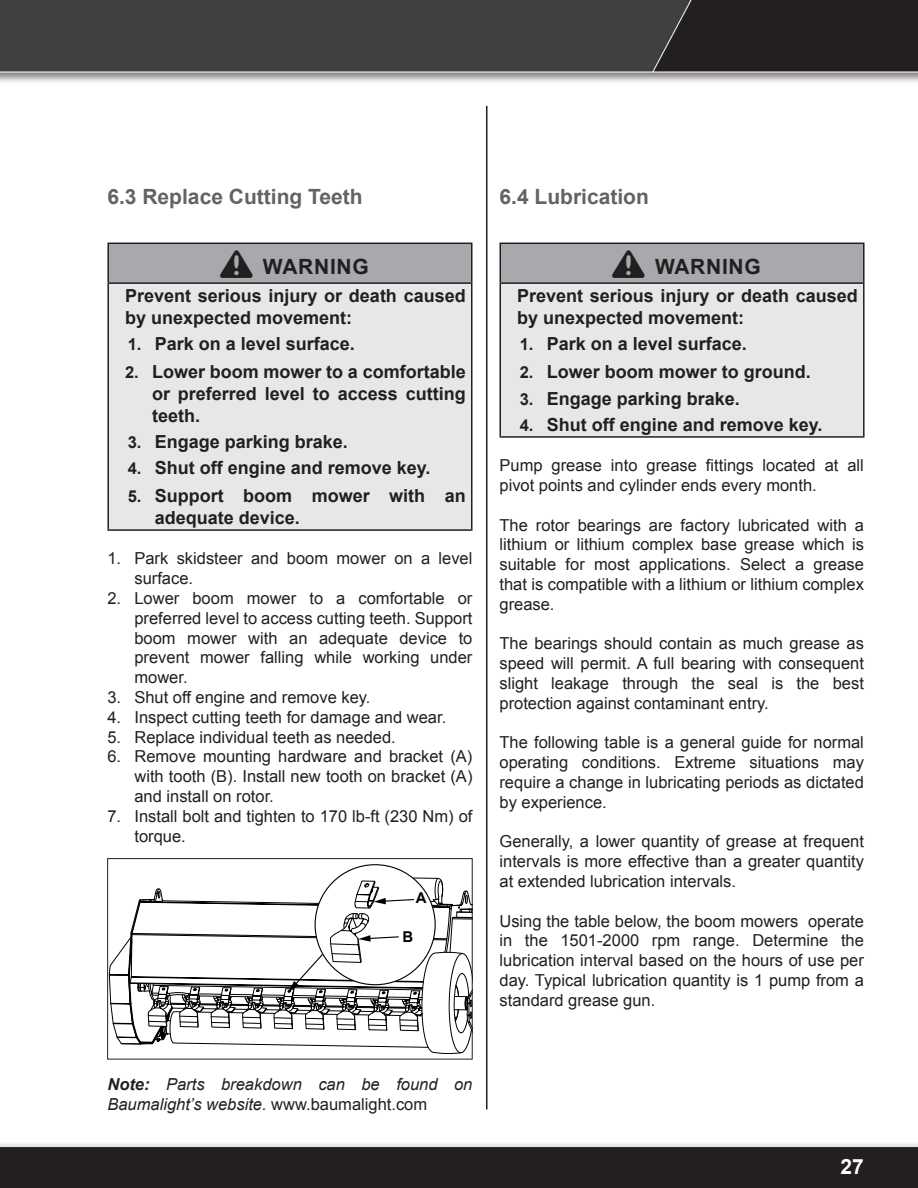
<style>
.page{position:relative;width:918px;height:1188px;background:#fff}
.page>*{position:absolute;margin:0;border:0;box-sizing:border-box;transform-origin:0 0}
.Secondary_Heading{font:700 21px "Arial";color:#636366}
.Warnings{font:700 21px "Arial";letter-spacing:.035em;color:#231f20}
.t1{font:700 21px "Arial";color:#fff}
.Warning_Text{font:700 18px/21.6px "Arial";color:#231f20}
.Normal_Text{font:16.5px/19.8px "Arial";color:#231f20;text-align:justify}
.Regular_Text{font:16.5px/19.8px "Arial";color:#231f20}
.Regular_Text-2{font:italic 16.5px/19.8px "Arial";color:#231f20}
.t2{font:700 15px "Arial";color:#000}
.s1{font-family:"Warning Box";font-weight:400;font-size:30px}
.s2{font-size:16.5px}
.s3{font-weight:700}
.s4{font-style:normal}
</style>
<div class="page">
<img style="left:0;top:0;width:918px;height:1188px">
<div style="left:500px;top:243px;width:364px;height:40px;background:#a8a9ad"></div>
<div style="left:500px;top:283px;width:364px;height:154px;background:#e6e7e9"></div>
<hr style="left:500px;top:243px;width:365px;height:1px;background:#231f20">
<hr style="left:500px;top:244px;width:1px;height:38px;background:#231f20">
<hr style="left:863px;top:244px;width:2px;height:38px;background:#231f20">
<hr style="left:500px;top:282px;width:365px;height:2px;background:#231f20">
<hr style="left:500px;top:284px;width:1px;height:152px;background:#231f20">
<hr style="left:863px;top:284px;width:2px;height:152px;background:#231f20">
<hr style="left:500px;top:436px;width:365px;height:2px;background:#231f20">
<hr style="left:486px;top:106px;width:2px;height:1003px;background:#231f20">
<div style="left:108px;top:243px;width:364px;height:40px;background:#a8a9ad"></div>
<div style="left:108px;top:283px;width:364px;height:247px;background:#e6e7e9"></div>
<hr style="left:107px;top:243px;width:365px;height:1px;background:#231f20">
<hr style="left:107px;top:244px;width:2px;height:38px;background:#231f20">
<hr style="left:471px;top:244px;width:1px;height:38px;background:#231f20">
<hr style="left:107px;top:282px;width:365px;height:2px;background:#231f20">
<hr style="left:107px;top:284px;width:2px;height:245px;background:#231f20">
<hr style="left:471px;top:284px;width:1px;height:245px;background:#231f20">
<hr style="left:107px;top:529px;width:365px;height:2px;background:#231f20">
<div style="left:315px;top:865px;width:120px;height:120px;background:#fff;border-radius:50%"></div>
<svg style="left:109px;top:875px;width:361px;height:179px"></svg>
<div style="left:107px;top:858px;width:365px;height:201px;border:1px solid #231f20"></div>
<p class="Secondary_Heading" style="left:107px;top:182px;width:257px">6.3 Replace Cutting Teeth</p>
<p class="Warnings" style="left:224px;top:252px;width:146px"><span class="s1">^</span> WARNING</p>
<p class="Warning_Text" style="left:125px;top:285px;width:342px">Prevent serious injury or death caused by unexpected movement:</p>
<p class="Warning_Text" style="left:128px;top:333px;width:226px"><span class="s2">1.</span> Park on a level surface.</p>
<p class="Warning_Text" style="left:152px;top:362px;width:315px;text-align:justify;text-indent:-27px"><span class="s2">2.</span> Lower boom mower to a comfortable or preferred level to access cutting teeth.</p>
<p class="Warning_Text" style="left:128px;top:431px;width:219px"><span class="s2">3.</span> Engage parking brake.</p>
<p class="Warning_Text" style="left:128px;top:457px;width:302px"><span class="s2">4.</span> Shut off engine and remove key.</p>
<p class="Warning_Text" style="left:155px;top:486px;width:313px;text-indent:-27px"><span class="s2">5.</span> Support boom mower with an adequate device.</p>
<p class="Normal_Text" style="left:134px;top:549px;width:340px;text-indent:-27px">1. Park skidsteer and boom mower on a level surface.</p>
<p class="Normal_Text" style="left:134px;top:588px;width:340px;text-indent:-27px">2. Lower boom mower to a comfortable or preferred level to access cutting teeth. Support boom mower with an adequate device to prevent mower falling while working under mower.</p>
<p class="Normal_Text" style="left:107px;top:687px;width:265px">3. Shut off engine and remove key.</p>
<p class="Normal_Text" style="left:107px;top:707px;width:340px">4. Inspect cutting teeth for damage and wear.</p>
<p class="Normal_Text" style="left:107px;top:727px;width:290px">5. Replace individual teeth as needed.</p>
<p class="Normal_Text" style="left:134px;top:747px;width:340px;text-indent:-27px">6. Remove mounting hardware and bracket (A) with tooth (B). Install new tooth on bracket (A) and install on rotor.</p>
<p class="Normal_Text" style="left:134px;top:806px;width:340px;text-indent:-27px">7. Install bolt and tighten to 170 lb-ft (230 Nm) of torque.</p>
<p class="t2" style="left:416px;top:888px;width:12px">A</p>
<p class="t2" style="left:402px;top:926px;width:12px">B</p>
<p class="Secondary_Heading" style="left:500px;top:182px;width:151px">6.4 Lubrication</p>
<p class="Warnings" style="left:616px;top:252px;width:146px"><span class="s1">^</span> WARNING</p>
<p class="Warning_Text" style="left:517px;top:285px;width:342px">Prevent serious injury or death caused by unexpected movement:</p>
<p class="Warning_Text" style="left:520px;top:333px;width:226px"><span class="s2">1.</span> Park on a level surface.</p>
<p class="Warning_Text" style="left:520px;top:362px;width:290px"><span class="s2">2.</span> Lower boom mower to ground.</p>
<p class="Warning_Text" style="left:520px;top:388px;width:219px"><span class="s2">3.</span> Engage parking brake.</p>
<p class="Warning_Text" style="left:520px;top:414px;width:302px"><span class="s2">4.</span> Shut off engine and remove key.</p>
<p class="Regular_Text" style="left:500px;top:455px;width:366px">Pump grease into grease fittings located at all pivot points and cylinder ends every month.</p>
<p class="Normal_Text" style="left:500px;top:515px;width:366px">The rotor bearings are factory lubricated with a lithium or lithium complex base grease which is suitable for most applications. Select a grease that is compatible with a lithium or lithium complex grease.</p>
<p class="Normal_Text" style="left:500px;top:634px;width:366px">The bearings should contain as much grease as speed will permit. A full bearing with consequent slight leakage through the seal is the best protection against contaminant entry.</p>
<p class="Normal_Text" style="left:500px;top:733px;width:366px">The following table is a general guide for normal operating conditions. Extreme situations may require a change in lubricating periods as dictated by experience.</p>
<p class="Normal_Text" style="left:500px;top:832px;width:366px">Generally, a lower quantity of grease at frequent intervals is more effective than a greater quantity at extended lubrication intervals.</p>
<p class="Normal_Text" style="left:500px;top:911px;width:366px">Using the table below, the boom mowers operate in the 1501-2000 rpm range. Determine the lubrication interval based on the hours of use per day. Typical lubrication quantity is 1 pump from a standard grease gun.</p>
<p class="Regular_Text-2" style="left:107px;top:1074px;width:367px"><span class="s3">Note:</span> Parts breakdown can be found on<br>Baumalight’s website. <span class="s4">www.baumalight.com</span></p>
<p class="t1" style="left:841px;top:1151px;width:25px">27</p>
</div>
